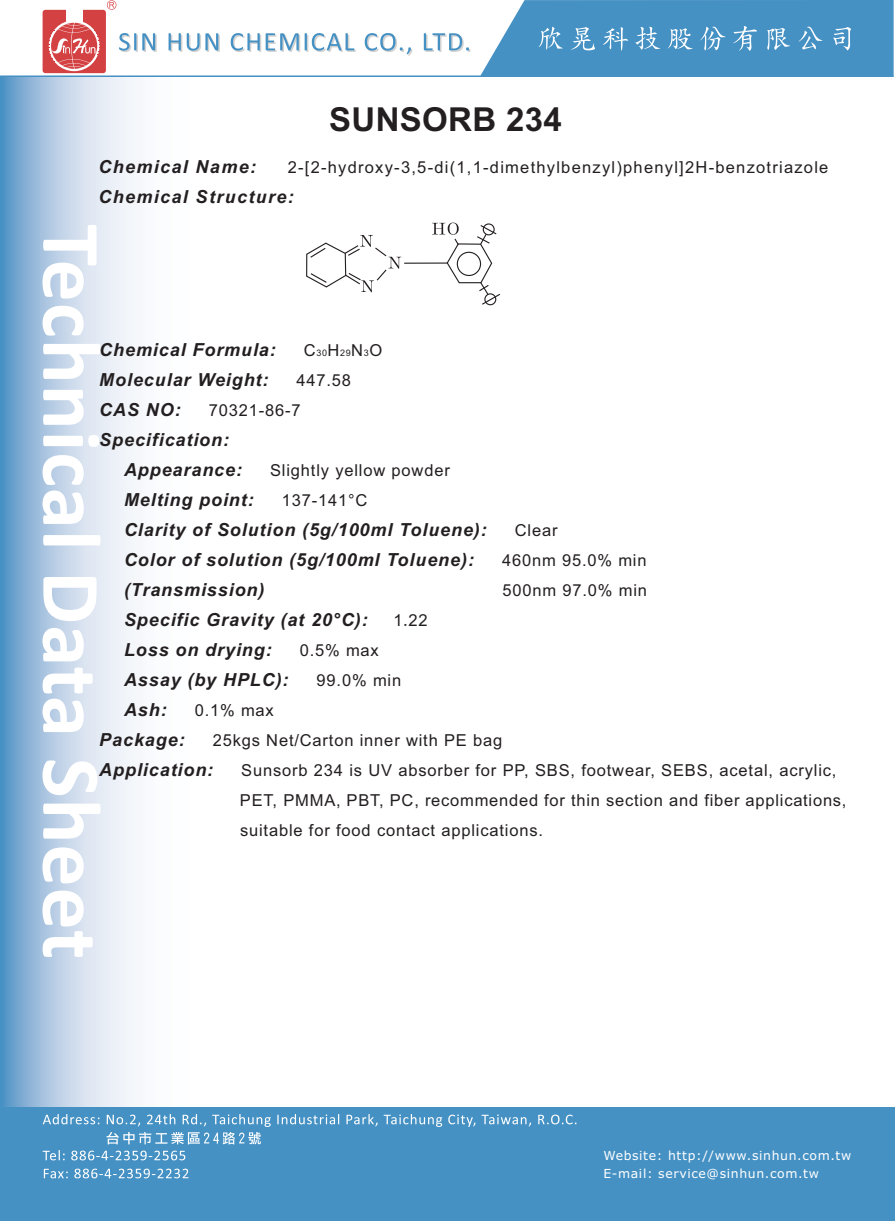
<style>
.page{position:relative;width:895px;height:1221px;background:#fff}
.page>*{position:absolute;margin:0;border:0;box-sizing:border-box;transform-origin:0 0}
.t1{font:700 33px "Arial";letter-spacing:.01em;color:#231f20}
.t2{font:italic 700 18px/30px "Arial";letter-spacing:.05em;color:#231f20}
.t3{font:italic 700 18px "Arial";letter-spacing:.075em;color:#231f20}
.t4{font:16.5px/30px "Arial";letter-spacing:.05em;color:#231f20}
.t5{font:16.5px "Arial";letter-spacing:.075em;color:#231f20}
.t6{font:12.45px/18px "Verdana";letter-spacing:.05em;color:#fff}
.t7{font:9px "Arial";color:#231f20}
.s1{font-size:16.5px}
.s2{font-family:"Aldine 721 BT"}
</style>
<div class="page">
<svg style="left:0;top:77px;width:135px;height:1030px;background:#b2cce4"></svg>
<hr style="left:0;top:75px;width:893px;height:2px;background:#4591c4">
<div style="left:0;top:1107px;width:894px;height:114px;background:#4591c4"></div>
<svg style="left:306px;top:235px;width:95px;height:57px"></svg>
<hr style="left:404px;top:262px;width:44px;height:2px;background:#231f20">
<svg style="left:432px;top:222px;width:68px;height:84px"></svg>
<div style="left:43px;top:10px;width:63px;height:63px;background:#d34143;border-radius:3px"></div>
<div style="left:66px;top:10px;width:17px;height:16px;background:#fff"></div>
<svg style="left:107px;top:0;width:9px;height:10px"></svg>
<svg style="left:48px;top:21px;width:52px;height:49px"></svg>
<svg style="left:119px;top:33px;width:38px;height:19px"></svg>
<svg style="left:168px;top:33px;width:52px;height:19px"></svg>
<svg style="left:231px;top:33px;width:125px;height:19px"></svg>
<svg style="left:364px;top:33px;width:48px;height:23px"></svg>
<svg style="left:423px;top:33px;width:47px;height:19px"></svg>
<svg style="left:480px;top:0;width:413px;height:76px;background:#579bc9"></svg>
<svg style="left:43px;top:1114px;width:56px;height:10px"></svg>
<svg style="left:107px;top:1114px;width:33px;height:12px"></svg>
<svg style="left:147px;top:1114px;width:28px;height:10px"></svg>
<svg style="left:182px;top:1114px;width:24px;height:12px"></svg>
<svg style="left:212px;top:1114px;width:59px;height:12px"></svg>
<svg style="left:277px;top:1114px;width:62px;height:10px"></svg>
<svg style="left:346px;top:1114px;width:31px;height:12px"></svg>
<svg style="left:383px;top:1114px;width:59px;height:12px"></svg>
<svg style="left:448px;top:1114px;width:27px;height:12px"></svg>
<svg style="left:481px;top:1114px;width:50px;height:12px"></svg>
<svg style="left:538px;top:1114px;width:38px;height:10px"></svg>
<svg style="left:106px;top:1132px;width:155px;height:12px"></svg>
<svg style="left:43px;top:1150px;width:22px;height:10px"></svg>
<svg style="left:71px;top:1150px;width:114px;height:10px"></svg>
<svg style="left:44px;top:1168px;width:24px;height:10px"></svg>
<svg style="left:74px;top:1168px;width:114px;height:10px"></svg>
<svg style="left:42px;top:225px;width:54px;height:73px"></svg>
<svg style="left:43px;top:306px;width:41px;height:29px"></svg>
<svg style="left:43px;top:344px;width:57px;height:35px"></svg>
<svg style="left:43px;top:390px;width:41px;height:35px"></svg>
<svg style="left:43px;top:435px;width:56px;height:12px"></svg>
<svg style="left:42px;top:455px;width:42px;height:69px"></svg>
<svg style="left:43px;top:535px;width:57px;height:10px"></svg>
<svg style="left:43px;top:577px;width:53px;height:44px"></svg>
<svg style="left:42px;top:628px;width:42px;height:33px"></svg>
<svg style="left:42px;top:667px;width:51px;height:65px"></svg>
<svg style="left:42px;top:760px;width:55px;height:35px"></svg>
<svg style="left:43px;top:803px;width:57px;height:35px"></svg>
<svg style="left:42px;top:847px;width:42px;height:36px"></svg>
<svg style="left:42px;top:890px;width:51px;height:67px"></svg>
<h1 class="t1" style="left:329px;top:100px;width:234px">SUNSORB 234</h1>
<p class="t3" style="left:98px;top:160px;width:159px">Chemical Name:</p>
<p class="t5" style="left:287px;top:161px;width:542px">2-[2-hydroxy-3,5-di(1,1-dimethylbenzyl)phenyl]2H-benzotriazole</p>
<p class="t3" style="left:98px;top:190px;width:197px">Chemical Structure:</p>
<p class="t2" style="left:99px;top:336px;width:178px">Chemical Formula:</p>
<p class="t7" style="left:304px;top:349px;width:80px"><span class="s1">C</span>30<span class="s1">H</span>29<span class="s1">N</span>3<span class="s1">O</span></p>
<p class="t2" style="left:99px;top:366px;width:171px">Molecular Weight:</p>
<p class="t4" style="left:296px;top:366px;width:56px">447.58</p>
<p class="t2" style="left:99px;top:396px;width:83px">CAS NO:</p>
<p class="t4" style="left:209px;top:396px;width:93px">70321-86-7</p>
<p class="t2" style="left:124px;top:426px;width:120px;text-indent:-25px">Specification:<br>Appearance:</p>
<p class="t4" style="left:270px;top:456px;width:181px">Slightly yellow powder</p>
<p class="t2" style="left:124px;top:486px;width:131px">Melting point:</p>
<p class="t4" style="left:282px;top:486px;width:87px">137-141°C</p>
<p class="t2" style="left:124px;top:516px;width:364px">Clarity of Solution (5g/100ml Toluene):</p>
<p class="t4" style="left:514px;top:516px;width:44px">Clear</p>
<p class="t2" style="left:124px;top:546px;width:351px">Color of solution (5g/100ml Toluene):</p>
<p class="t4" style="left:502px;top:546px;width:146px">460nm 95.0% min</p>
<p class="t2" style="left:124px;top:576px;width:142px">(Transmission)</p>
<p class="t4" style="left:502px;top:576px;width:146px">500nm 97.0% min</p>
<p class="t2" style="left:124px;top:606px;width:245px">Specific Gravity (at 20°C):</p>
<p class="t4" style="left:393px;top:606px;width:36px">1<span class="s2">.</span>22</p>
<p class="t2" style="left:124px;top:636px;width:149px">Loss on drying:</p>
<p class="t4" style="left:299px;top:636px;width:81px">0.5% max</p>
<p class="t2" style="left:124px;top:666px;width:166px">Assay (by HPLC):</p>
<p class="t4" style="left:316px;top:666px;width:86px">99.0% min</p>
<p class="t2" style="left:124px;top:696px;width:44px">Ash:</p>
<p class="t4" style="left:195px;top:696px;width:81px">0.1% max</p>
<p class="t2" style="left:99px;top:726px;width:87px">Package:</p>
<p class="t4" style="left:213px;top:726px;width:291px">25kgs Net/Carton inner with PE bag</p>
<p class="t2" style="left:99px;top:756px;width:115px">Application:</p>
<p class="t4" style="left:240px;top:756px;width:608px">Sunsorb 234 is UV absorber for PP, SBS, footwear, SEBS, acetal, acrylic,<br>PET, PMMA, PBT, PC, recommended for thin section and fiber applications, suitable for food contact applications.</p>
<p class="t6" style="left:603px;top:1147px;width:249px">Website: http://www.sinhun.com.tw<br>E-mail: service@sinhun.com.tw</p>
</div>
